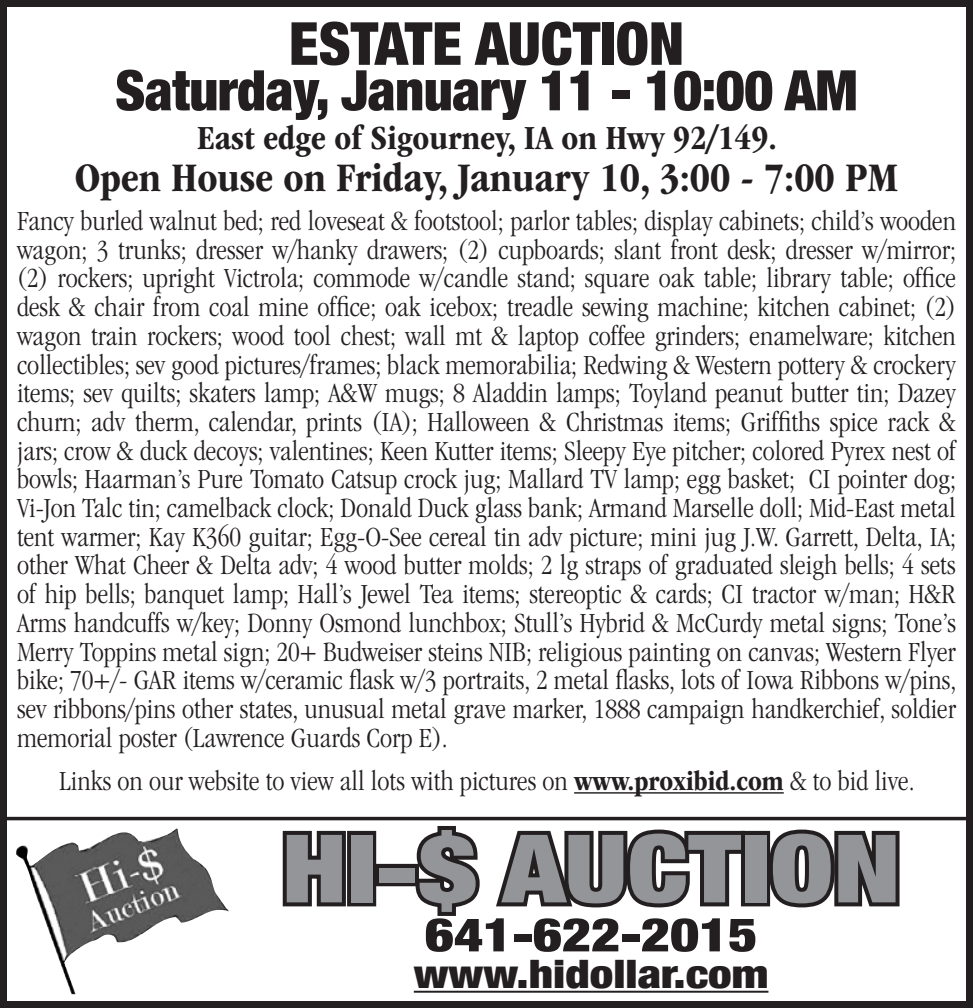
<style>
.page{position:relative;width:973px;height:1008px;background:#fff}
.page>*{position:absolute;margin:0;border:0;box-sizing:border-box;transform-origin:0 0}
.t1{font:900 condensed 94.5px "Helvetica Neue";color:#939598;scale:1.2 1}
.t2{font:900 condensed 59.5px "Helvetica Neue";color:#231f20}
.t3{font:900 condensed 56px "Helvetica Neue";letter-spacing:-.01em;color:#231f20}
.t4{font:900 condensed 46.55px "Helvetica Neue";color:#231f20;scale:1.2 1}
.t5{font:700 condensed 42px "ITC Garamond Std";color:#231f20}
.t6{font:900 condensed 39.2px "Helvetica Neue";color:#231f20;scale:1.2 1}
.t7{font:700 condensed 35px "ITC Garamond Std";color:#231f20}
.t8{font:300 condensed 28.7px/28.7px "ITC Garamond Std";color:#231f20;text-align:justify}
.s1{font-weight:700}
</style>
<div class="page">
<hr style="left:574px;top:792px;width:209px;height:2px;background:#231f20">
<div style="left:0;top:0;width:973px;height:1008px;border:7px solid #231f20"></div>
<img style="left:16px;top:828px;width:213px;height:166px">
<hr style="left:4px;top:817px;width:969px;height:3px;background:#231f20">
<hr style="left:414px;top:991px;width:354px;height:2px;background:#231f20">
<svg style="left:282px;top:830px;width:68px;height:77px"></svg>
<div style="left:347px;top:831px;width:29px;height:75px;border:8px solid #231f20"></div>
<div style="left:375px;top:864px;width:44px;height:22px;border:8px solid #231f20"></div>
<svg style="left:410px;top:826px;width:339px;height:90px"></svg>
<div style="left:741px;top:831px;width:29px;height:75px;border:8px solid #231f20"></div>
<svg style="left:763px;top:829px;width:137px;height:79px"></svg>
<h2 class="t2" style="left:289px;top:-5px;width:397px">ESTATE AUCTION</h2>
<h3 class="t3" style="left:115px;top:44px;width:744px">Saturday, January 11 - 10:00 AM</h3>
<p class="t7" style="left:197px;top:118px;width:581px">East edge of Sigourney, IA on Hwy 92/149.</p>
<h3 class="t5" style="left:75px;top:154px;width:824px">Open House on Friday, January 10, 3:00 - 7:00 PM</h3>
<p class="t8" style="left:17px;top:207px;width:940px">Fancy burled walnut bed; red loveseat &amp; footstool; parlor tables; display cabinets; child’s wooden wagon; 3 trunks; dresser w/hanky drawers; (2) cupboards; slant front desk; dresser w/mirror; (2) rockers; upright Victrola; commode w/candle stand; square oak table; library table; office desk &amp; chair from coal mine office; oak icebox; treadle sewing machine; kitchen cabinet; (2) wagon train rockers; wood tool chest; wall mt &amp; laptop coffee grinders; enamelware; kitchen collectibles; sev good pictures/frames; black memorabilia; Redwing &amp; Western pottery &amp; crockery items; sev quilts; skaters lamp; A&amp;W mugs; 8 Aladdin lamps; Toyland peanut butter tin; Dazey churn; adv therm, calendar, prints (IA); Halloween &amp; Christmas items; Griffiths spice rack &amp; jars; crow &amp; duck decoys; valentines; Keen Kutter items; Sleepy Eye pitcher; colored Pyrex nest of bowls; Haarman’s Pure Tomato Catsup crock jug; Mallard TV lamp; egg basket; CI pointer dog; Vi-Jon Talc tin; camelback clock; Donald Duck glass bank; Armand Marselle doll; Mid-East metal tent warmer; Kay K360 guitar; Egg-O-See cereal tin adv picture; mini jug J.W. Garrett, Delta, IA; other What Cheer &amp; Delta adv; 4 wood butter molds; 2 lg straps of graduated sleigh bells; 4 sets of hip bells; banquet lamp; Hall’s Jewel Tea items; stereoptic &amp; cards; CI tractor w/man; H&amp;R Arms handcuffs w/key; Donny Osmond lunchbox; Stull’s Hybrid &amp; McCurdy metal signs; Tone’s Merry Toppins metal sign; 20+ Budweiser steins NIB; religious painting on canvas; Western Flyer bike; 70+/- GAR items w/ceramic flask w/3 portraits, 2 metal flasks, lots of Iowa Ribbons w/pins, sev ribbons/pins other states, unusual metal grave marker, 1888 campaign handkerchief, soldier memorial poster (Lawrence Guards Corp E).</p>
<p class="t8" style="left:59px;top:767px;width:857px">Links on our website to view all lots with pictures on <span class="s1">www.proxibid.com</span> &amp; to bid live.</p>
<h1 class="t1" style="left:282px;top:791px;width:517px">HI-$ AUCTION</h1>
<h3 class="t4" style="left:425px;top:897px;width:279px">641-622-2015</h3>
<h3 class="t6" style="left:414px;top:942px;width:297px">www.hidollar.com</h3>
</div>
